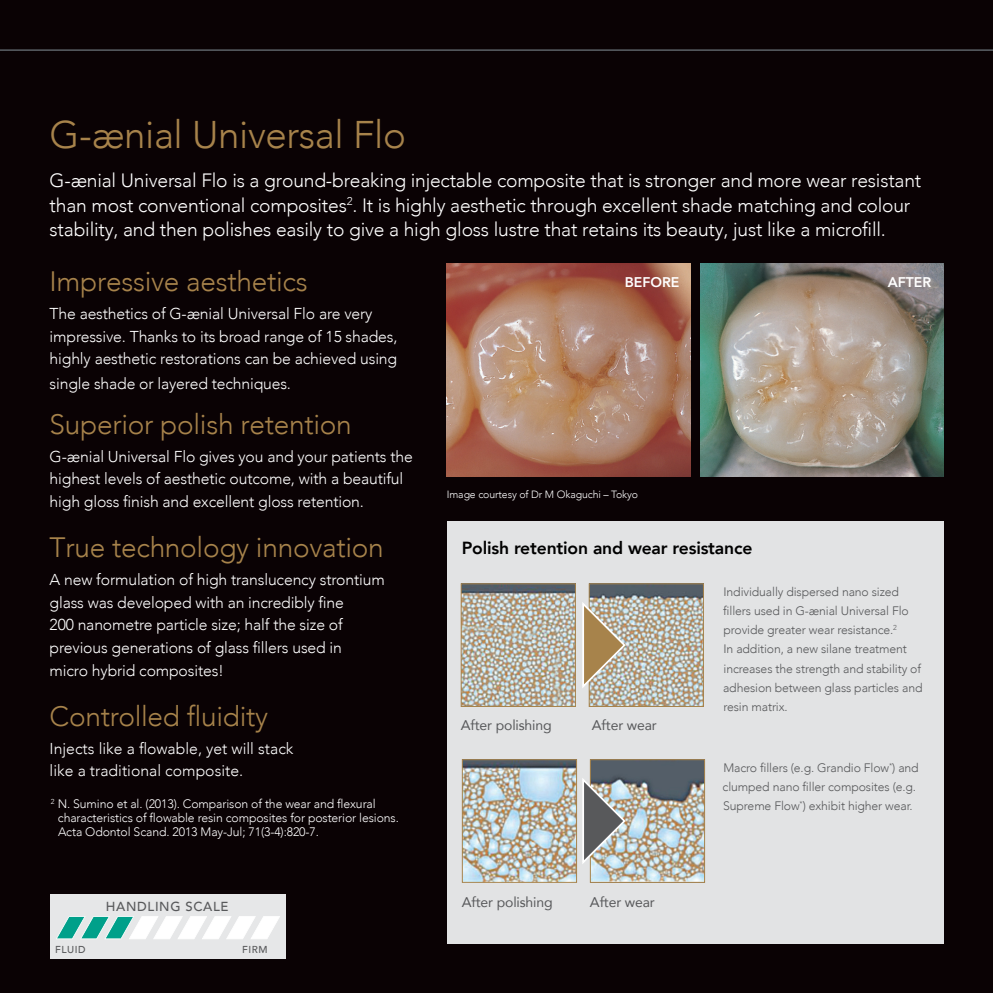
<style>
.page{position:relative;width:993px;height:993px;background:#fff}
.page>*{position:absolute;margin:0;border:0;box-sizing:border-box;transform-origin:0 0}
.t1{font:300 38.5px "Avenir";letter-spacing:-.01em;color:#a7834b}
.t2{font:300 28px "Avenir";letter-spacing:-.01em;color:#a7834b}
.t3{font:300 19.25px/24.5px "Avenir";letter-spacing:-.01em;color:#fff}
.t4{font:800 17.5px "Avenir";letter-spacing:-.01em;color:#000}
.t5{font:300 15.75px/22.8px "Avenir";letter-spacing:-.01em;color:#fff}
.t6{font:14px "Avenir";letter-spacing:-.01em;color:#58595b}
.t7{font:800 14px "Avenir";color:#fff}
.t8{font:500 13.12px "Avenir";letter-spacing:.05em;color:#58595b}
.t9{font:300 12.25px/19.2px "Avenir";letter-spacing:-.01em;color:#58595b}
.t10{font:300 12.25px/14px "Avenir";letter-spacing:-.01em;color:#fff}
.t11{font:300 10.5px "Avenir";letter-spacing:-.01em;color:#fff}
.t12{font:500 9.97px "Avenir";letter-spacing:.05em;color:#58595b}
</style>
<div class="page">
<div style="left:0;top:0;width:992px;height:992px;background:#0a0204"></div>
<div style="left:446px;top:521px;width:497px;height:422px;background:#e2e3e4"></div>
<img style="left:446px;top:263px;width:243px;height:213px">
<img style="left:700px;top:263px;width:243px;height:213px">
<svg style="left:0;top:49px;width:992px;height:2px;background:#46494d"></svg>
<img style="left:460px;top:583px;width:244px;height:124px">
<img style="left:461px;top:759px;width:244px;height:123px">
<div style="left:50px;top:894px;width:235px;height:64px;background:#e6e7e8"></div>
<svg style="left:57px;top:916px;width:223px;height:22px"></svg>
<h1 class="t1" style="left:50px;top:112px;width:357px">G-ænial Universal Flo</h1>
<p class="t3" style="left:50px;top:168px;width:872px">G-ænial Universal Flo is a ground-breaking injectable composite that is stronger and more wear resistant than most conventional composites<sup>2</sup>. It is highly aesthetic through excellent shade matching and colour stability, and then polishes easily to give a high gloss lustre that retains its beauty, just like a microfill.</p>
<p class="t7" style="left:624px;top:271px;width:56px">BEFORE</p>
<p class="t7" style="left:887px;top:271px;width:45px">AFTER</p>
<h2 class="t2" style="left:50px;top:265px;width:259px">Impressive aesthetics</h2>
<p class="t5" style="left:50px;top:302px;width:349px">The aesthetics of G-ænial Universal Flo are very impressive. Thanks to its broad range of 15 shades, highly aesthetic restorations can be achieved using</p>
<p class="t5" style="left:50px;top:372px;width:243px">single shade or layered techniques.</p>
<h2 class="t2" style="left:50px;top:407px;width:303px">Superior polish retention</h2>
<p class="t5" style="left:50px;top:444px;width:364px">G-ænial Universal Flo gives you and your patients the highest levels of aesthetic outcome, with a beautiful high gloss finish and excellent gloss retention.</p>
<h2 class="t2" style="left:50px;top:530px;width:335px">True technology innovation</h2>
<p class="t5" style="left:50px;top:568px;width:336px">A new formulation of high translucency strontium glass was developed with an incredibly fine<br>200 nanometre particle size; half the size of previous generations of glass fillers used in<br>micro hybrid composites!</p>
<h2 class="t2" style="left:50px;top:699px;width:220px">Controlled fluidity</h2>
<p class="t5" style="left:50px;top:736px;width:245px">Injects like a flowable, yet will stack like a traditional composite.</p>
<p class="t11" style="left:446px;top:488px;width:193px">Image courtesy of Dr M Okaguchi – Tokyo</p>
<p class="t4" style="left:461px;top:534px;width:292px">Polish retention and wear resistance</p>
<p class="t9" style="left:722px;top:581px;width:201px">Individually dispersed nano sized fillers used in G-ænial Universal Flo provide greater wear resistance.<sup>2<br></sup>In addition, a new silane treatment increases the strength and stability of adhesion between glass particles and resin matrix.</p>
<p class="t6" style="left:460px;top:713px;width:92px">After polishing</p>
<p class="t6" style="left:591px;top:713px;width:66px">After wear</p>
<p class="t9" style="left:722px;top:757px;width:197px">Macro fillers (e.g. Grandio Flow<sup>*</sup>) and clumped nano filler composites (e.g.<br>Supreme Flow<sup>*</sup>) exhibit higher wear.</p>
<p class="t10" style="left:58px;top:796px;width:342px;text-indent:-7px"><sup>2</sup> N. Sumino et al. (2013). Comparison of the wear and flexural characteristics of flowable resin composites for posterior lesions.<br>Acta Odontol Scand. 2013 May-Jul; 71(3-4):820-7.</p>
<p class="t8" style="left:106px;top:895px;width:124px">HANDLING SCALE</p>
<p class="t12" style="left:55px;top:941px;width:32px">FLUID</p>
<p class="t12" style="left:242px;top:941px;width:27px">FIRM</p>
<p class="t6" style="left:461px;top:890px;width:92px">After polishing</p>
<p class="t6" style="left:589px;top:890px;width:66px">After wear</p>
</div>
